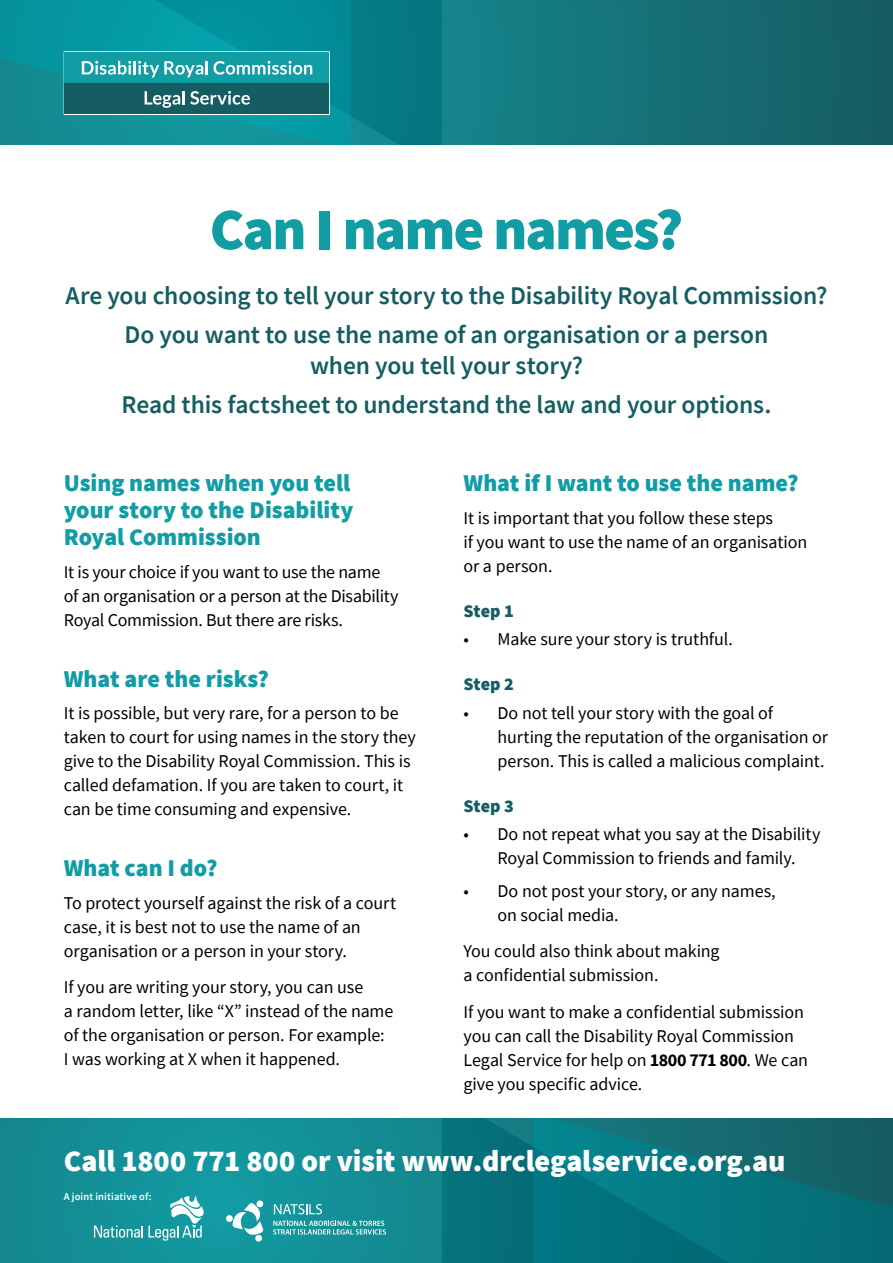
<style>
.page{position:relative;width:893px;height:1263px;background:#fff}
.page>*{position:absolute;margin:0;border:0;box-sizing:border-box;transform-origin:0 0}
.t1{font:900 58.65px "Source Sans Pro";letter-spacing:-.03em;color:#129ca4}
.t2{font:900 30px "Source Sans Pro";color:#fff}
.t3{font:600 25.5px/39.2px "Source Sans Pro";letter-spacing:-.005em;color:#155d62;text-align:center}
.t4{font:900 24px/27px "Source Sans Pro";color:#129ca4}
.t5{font:18px/24px "Source Sans Pro";letter-spacing:-.005em;color:#000}
.t6{font:900 18px "Source Sans Pro";letter-spacing:-.005em;color:#155d62}
.t7{font:600 10.5px "Source Sans Pro";letter-spacing:.015em;color:#fff}
.s1{font-weight:700}
</style>
<div class="page">
<div style="left:0;top:1118px;width:893px;height:145px;background:#148f96"></div>
<div style="left:442px;top:1118px;width:91px;height:145px;background:#05717a"></div>
<svg style="left:533px;top:1118px;width:360px;height:145px;background:#08707a"></svg>
<svg style="left:442px;top:0;width:451px;height:145px;background:#157076"></svg>
<div style="left:351px;top:0;width:91px;height:145px;background:#057983"></div>
<svg style="left:0;top:0;width:351px;height:145px;background:#08929c"></svg>
<svg style="left:94px;top:1195px;width:110px;height:45px"></svg>
<svg style="left:226px;top:1202px;width:38px;height:40px"></svg>
<svg style="left:274px;top:1204px;width:48px;height:10px"></svg>
<svg style="left:273px;top:1221px;width:113px;height:13px"></svg>
<svg style="left:63px;top:51px;width:267px;height:64px;background:#328c92"></svg>
<h1 class="t1" style="left:210px;top:189px;width:475px">Can I name names?</h1>
<h3 class="t3" style="left:66px;top:276px;width:763px">Are you choosing to tell your story to the Disability Royal Commission?<br>Do you want to use the name of an organisation or a person</h3>
<h3 class="t3" style="left:122px;top:345px;width:651px">when you tell your story?<br>Read this factsheet to understand the law and your options.</h3>
<h3 class="t4" style="left:64px;top:469px;width:291px">Using names when you tell your story to the Disability<br>Royal Commission</h3>
<p class="t5" style="left:64px;top:559px;width:336px">It is your choice if you want to use the name of an organisation or a person at the Disability<br>Royal Commission. But there are risks.</p>
<h3 class="t4" style="left:64px;top:665px;width:207px">What are the risks?</h3>
<p class="t5" style="left:64px;top:701px;width:354px">It is possible, but very rare, for a person to be taken to court for using names in the story they give to the Disability Royal Commission. This is called defamation. If you are taken to court, it can be time consuming and expensive.</p>
<h3 class="t4" style="left:64px;top:854px;width:155px">What can I do?</h3>
<p class="t5" style="left:64px;top:890px;width:334px">To protect yourself against the risk of a court case, it is best not to use the name of an organisation or a person in your story.</p>
<p class="t5" style="left:64px;top:975px;width:331px">If you are writing your story, you can use<br>a random letter, like “X” instead of the name of the organisation or person. For example:<br>I was working at X when it happened.</p>
<h3 class="t4" style="left:463px;top:469px;width:337px">What if I want to use the name?</h3>
<p class="t5" style="left:463px;top:505px;width:345px">It is important that you follow these steps<br>if you want to use the name of an organisation or a person.</p>
<p class="t6" style="left:463px;top:598px;width:52px">Step 1</p>
<p class="t5" style="left:463px;top:627px;width:271px">• Make sure your story is truthful.</p>
<p class="t6" style="left:463px;top:672px;width:52px">Step 2</p>
<p class="t5" style="left:497px;top:700px;width:332px;text-indent:-34px">• Do not tell your story with the goal of hurting the reputation of the organisation or person. This is called a malicious complaint.</p>
<p class="t6" style="left:463px;top:793px;width:52px">Step 3</p>
<p class="t5" style="left:463px;top:822px;width:359px;text-align:center">• Do not repeat what you say at the Disability<br>Royal Commission to friends and family.</p>
<p class="t5" style="left:497px;top:878px;width:280px;text-indent:-34px">• Do not post your story, or any names, on social media.</p>
<p class="t5" style="left:463px;top:939px;width:258px">You could also think about making a confidential submission.</p>
<p class="t5" style="left:463px;top:1000px;width:346px">If you want to make a confidential submission you can call the Disability Royal Commission Legal Service for help on <span class="s1">1800 771 800</span>. We can give you specific advice.</p>
<h2 class="t2" style="left:64px;top:1140px;width:723px">Call 1800 771 800 or visit www.drclegalservice.org.au</h2>
<p class="t7" style="left:64px;top:1189px;width:89px">A joint initiative of:</p>
</div>
